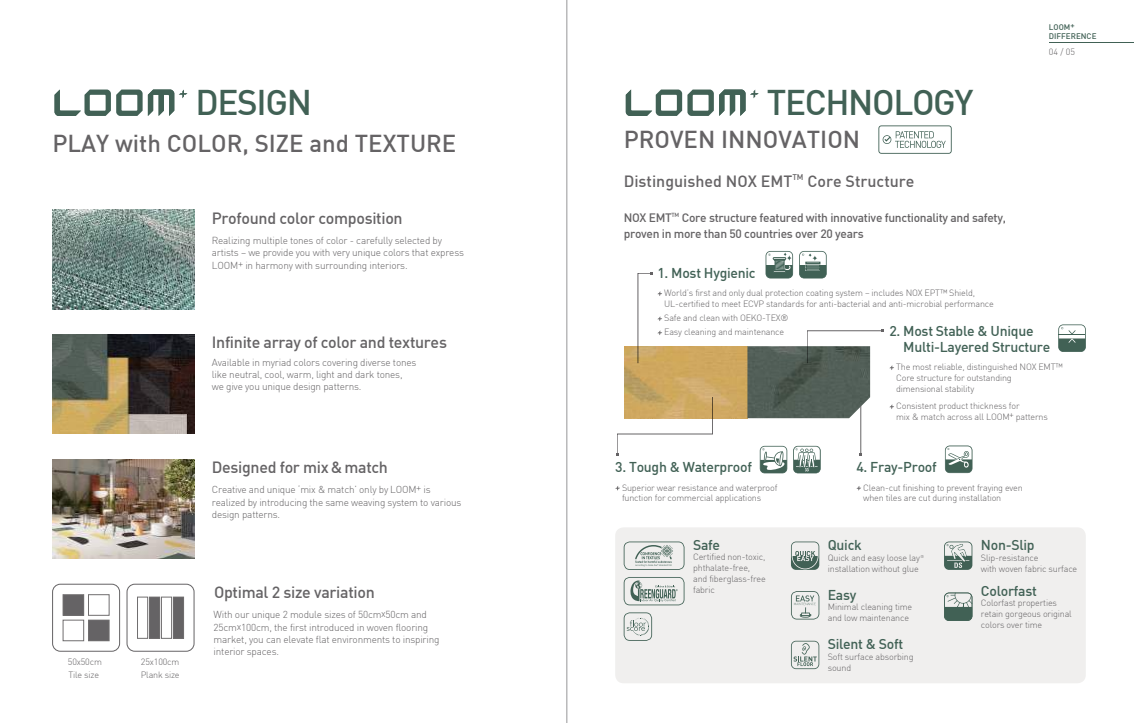
<style>
.page{position:relative;width:1134px;height:723px;background:#fff}
.page>*{position:absolute;margin:0;border:0;box-sizing:border-box;transform-origin:0 0}
.t1{font:35px "DIN Medium";letter-spacing:-.04em;color:#416155}
.t2{font:24px "DIN Medium";color:#656365}
.t3{font:16px "DIN Medium";letter-spacing:-.02em;color:#656365}
.t4{font:16px "DIN Medium";color:#656365}
.t5{font:14px "DIN Medium";letter-spacing:-.02em;color:#416155}
.t6{font:12px/16px "DIN Medium";letter-spacing:-.025em;color:#656365}
.t7{font:10px/12.4px "DIN Light";letter-spacing:-.02em;color:#656365}
.t8{font:9px/10.8px "DIN Light";letter-spacing:-.02em;color:#656365}
.t9{font:8px/9.6px "DIN Medium";color:#416155}
.s1{color:#fff}
</style>
<div class="page">
<img style="left:625px;top:346px;width:245px;height:72px">
<div style="left:63px;top:595px;width:21px;height:20px;background:#656365"></div>
<div style="left:63px;top:594px;width:21px;height:21px;border:1px solid #706e6f"></div>
<div style="left:88px;top:594px;width:21px;height:21px;border:1px solid #706e6f"></div>
<div style="left:63px;top:620px;width:21px;height:21px;border:1px solid #706e6f"></div>
<div style="left:88px;top:620px;width:21px;height:21px;background:#656365"></div>
<div style="left:88px;top:620px;width:21px;height:21px;border:1px solid #706e6f"></div>
<div style="left:52px;top:584px;width:68px;height:67px;border:1px solid #656365;border-radius:8px"></div>
<div style="left:173px;top:597px;width:11px;height:41px;background:#656365"></div>
<div style="left:149px;top:597px;width:11px;height:41px;background:#656365"></div>
<div style="left:137px;top:597px;width:11px;height:41px;border:1px solid #706e6f"></div>
<div style="left:161px;top:597px;width:11px;height:41px;border:1px solid #706e6f"></div>
<div style="left:127px;top:584px;width:67px;height:67px;border:1px solid #656365;border-radius:8px"></div>
<svg style="left:55px;top:90px;width:132px;height:26px"></svg>
<hr style="left:1049px;top:43px;width:85px;height:1px;background:#416155">
<svg style="left:626px;top:90px;width:133px;height:26px"></svg>
<div style="left:615px;top:527px;width:471px;height:156px;background:#f0efee;border-radius:9px"></div>
<svg style="left:624px;top:541px;width:60px;height:29px"></svg>
<svg style="left:624px;top:577px;width:60px;height:28px"></svg>
<svg style="left:791px;top:541px;width:28px;height:29px"></svg>
<svg style="left:791px;top:591px;width:28px;height:28px"></svg>
<svg style="left:791px;top:641px;width:28px;height:28px"></svg>
<svg style="left:944px;top:592px;width:28px;height:29px"></svg>
<svg style="left:944px;top:541px;width:28px;height:29px"></svg>
<svg style="left:624px;top:612px;width:28px;height:29px"></svg>
<svg style="left:615px;top:486px;width:5px;height:5px"></svg>
<svg style="left:889px;top:365px;width:5px;height:5px"></svg>
<svg style="left:889px;top:404px;width:5px;height:5px"></svg>
<svg style="left:878px;top:125px;width:74px;height:29px"></svg>
<img style="left:52px;top:459px;width:142px;height:99px">
<img style="left:52px;top:210px;width:142px;height:99px">
<hr style="left:861px;top:406px;width:1px;height:49px;background:#656365">
<svg style="left:638px;top:272px;width:24px;height:91px"></svg>
<svg style="left:856px;top:486px;width:5px;height:5px"></svg>
<svg style="left:807px;top:330px;width:76px;height:33px"></svg>
<svg style="left:616px;top:397px;width:97px;height:59px"></svg>
<img style="left:52px;top:334px;width:142px;height:100px">
<svg style="left:1058px;top:324px;width:28px;height:28px"></svg>
<svg style="left:760px;top:446px;width:27px;height:27px"></svg>
<svg style="left:793px;top:446px;width:28px;height:27px"></svg>
<svg style="left:945px;top:445px;width:27px;height:28px"></svg>
<svg style="left:765px;top:251px;width:28px;height:27px"></svg>
<svg style="left:799px;top:251px;width:28px;height:27px"></svg>
<hr style="left:567px;top:0;width:1px;height:723px;background:#969698">
<h1 class="t1" style="left:196px;top:80px;width:118px">DESIGN</h1>
<h2 class="t2" style="left:52px;top:128px;width:405px">PLAY with COLOR, SIZE and TEXTURE</h2>
<h3 class="t3" style="left:212px;top:207px;width:192px">Profound color composition</h3>
<p class="t7" style="left:212px;top:234px;width:254px">Realizing multiple tones of color - carefully selected by artists – we provide you with very unique colors that express<br>LOOM+ in harmony with surrounding interiors.</p>
<h3 class="t3" style="left:212px;top:332px;width:237px">Infinite array of color and textures</h3>
<p class="t7" style="left:212px;top:356px;width:206px;line-height:12px">Available in myriad colors covering diverse tones like neutral, cool, warm, light and dark tones, we give you unique design patterns.</p>
<p class="t8" style="left:68px;top:656px;width:35px;line-height:12.4px">50x50cm<br>Tile size</p>
<p class="t8" style="left:141px;top:656px;width:40px;line-height:12.4px">25x100cm<br>Plank size</p>
<h3 class="t3" style="left:212px;top:457px;width:178px">Designed for mix&amp;match</h3>
<p class="t7" style="left:212px;top:483px;width:251px">Creative and unique ‘mix &amp; match’ only by LOOM+ is realized by introducing the same weaving system to various design patterns.</p>
<h3 class="t3" style="left:214px;top:582px;width:162px">Optimal 2 size variation</h3>
<p class="t7" style="left:214px;top:608px;width:227px">With our unique 2 module sizes of 50cmx50cm and 25cmx100cm, the first introduced in woven flooring market, you can elevate flat environments to inspiring interior spaces.</p>
<p class="t9" style="left:1049px;top:22px;width:49px">LOOM+<br>DIFFERENCE</p>
<h1 class="t1" style="left:767px;top:80px;width:208px">TECHNOLOGY</h1>
<h2 class="t2" style="left:624px;top:124px;width:238px">PROVEN INNOVATION</h2>
<h3 class="t4" style="left:624px;top:171px;width:292px">Distinguished NOX EMT<sup>TM</sup> Core Structure</h3>
<h3 class="t6" style="left:624px;top:209px;width:384px">NOX EMT<sup>TM</sup> Core structure featured with innovative functionality and safety, proven in more than 50 countries over 20 years</h3>
<p class="t8" style="left:1049px;top:46px;width:28px">04 / 05</p>
<h3 class="t5" style="left:657px;top:264px;width:100px">1. Most Hygienic</h3>
<p class="t8" style="left:664px;top:287px;width:331px">World’s first and only dual protection coating system – includes NOX EPT™ Shield,<br>UL-certified to meet ECVP standards for anti-bacterial and anti-microbial performance</p>
<h3 class="t5" style="left:889px;top:322px;width:146px">2. Most Stable &amp; Unique</h3>
<h3 class="t5" style="left:889px;top:338px;width:162px"><span class="s1">2.</span> Multi-Layered Structure</h3>
<p class="t8" style="left:896px;top:361px;width:168px">The most reliable, distinguished NOX EMT™<br>Core structure for outstanding<br>dimensional stability</p>
<p class="t8" style="left:896px;top:400px;width:153px">Consistent product thickness for<br>mix &amp; match across all LOOM<sup>+</sup> patterns</p>
<p class="t8" style="left:664px;top:311px;width:126px;line-height:14px">Safe and clean with OEKO-TEX®<br>Easy cleaning and maintenance</p>
<h3 class="t5" style="left:615px;top:458px;width:138px">3. Tough &amp; Waterproof</h3>
<p class="t8" style="left:622px;top:482px;width:157px">Superior wear resistance and waterproof function for commercial applications</p>
<h3 class="t5" style="left:693px;top:536px;width:29px">Safe</h3>
<p class="t8" style="left:693px;top:552px;width:74px">Certified non-toxic, phthalate-free, and fiberglass-free fabric</p>
<h3 class="t5" style="left:856px;top:458px;width:82px">4. Fray-Proof</h3>
<p class="t8" style="left:863px;top:482px;width:161px">Clean-cut finishing to prevent fraying even when tiles are cut during installation</p>
<h3 class="t5" style="left:828px;top:536px;width:36px">Quick</h3>
<p class="t8" style="left:828px;top:552px;width:98px">Quick and easy loose lay<sup>® </sup>installation without glue</p>
<h3 class="t5" style="left:828px;top:585px;width:30px">Easy</h3>
<p class="t8" style="left:828px;top:601px;width:86px">Minimal cleaning time and low maintenance</p>
<h3 class="t5" style="left:828px;top:635px;width:77px">Silent &amp; Soft</h3>
<p class="t8" style="left:828px;top:651px;width:87px">Soft surface absorbing sound</p>
<h3 class="t5" style="left:981px;top:536px;width:55px">Non-Slip</h3>
<p class="t8" style="left:981px;top:552px;width:98px">Slip-resistance<br>with woven fabric surface</p>
<h3 class="t5" style="left:981px;top:581px;width:57px">Colorfast</h3>
<p class="t8" style="left:981px;top:597px;width:92px">Colorfast properties retain gorgeous original colors over time</p>
</div>
